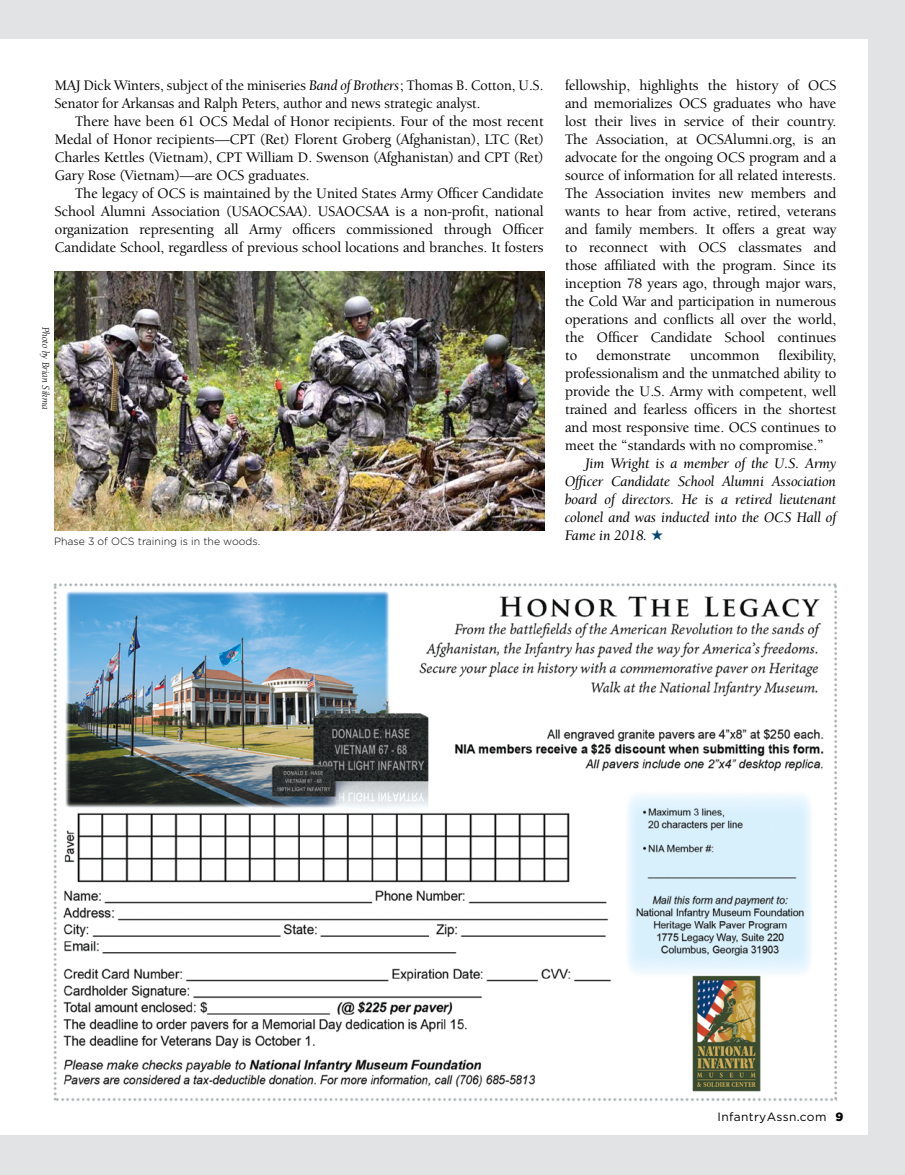
<style>
.page{position:relative;width:905px;height:1175px;background:#fff}
.page>*{position:absolute;margin:0;border:0;box-sizing:border-box;transform-origin:0 0}
.t1{font:500 15px/18px "Berkeley Oldstyle IT Cby BT";color:#000;text-align:justify}
.t2{font:15px/18px "Berkeley Oldstyle IT Cby BT Med Ital";color:#000;text-align:justify}
.t3{font:12px "Gotham";letter-spacing:.03em;color:#000}
.t4{font:300 10.5px "Gotham";color:#000}
.t5{font:italic 10.5px "Berkeley Oldstyle IT Cby BT";color:#000}
.s1{font-family:"Berkeley Oldstyle IT Cby BT Med Ital";font-weight:400}
.s2{color:#05446b}
.s3{font-weight:900}
</style>
<div class="page">
<div style="left:0;top:0;width:904px;height:1174px;background:#e2e3e4"></div>
<div style="left:0;top:40px;width:867px;height:1095px;background:#fff"></div>
<img style="left:53px;top:583px;width:784px;height:518px">
<img style="left:54px;top:271px;width:490px;height:259px">
<p class="t1" style="left:55px;top:76px;width:490px">MAJ Dick Winters, subject of the miniseries <span class="s1">Band of Brothers</span>; Thomas B. Cotton, U.S.<br>Senator for Arkansas and Ralph Peters, author and news strategic analyst.</p>
<p class="t1" style="left:55px;top:112px;width:490px;text-indent:20px">There have been 61 OCS Medal of Honor recipients. Four of the most recent Medal of Honor recipients—CPT (Ret) Florent Groberg (Afghanistan), LTC (Ret)<br>Charles Kettles (Vietnam), CPT William D. Swenson (Afghanistan) and CPT (Ret)<br>Gary Rose (Vietnam)—are OCS graduates.</p>
<p class="t1" style="left:55px;top:184px;width:490px;text-indent:20px">The legacy of OCS is maintained by the United States Army Officer Candidate School Alumni Association (USAOCSAA). USAOCSAA is a non-profit, national organization representing all Army officers commissioned through Officer Candidate School, regardless of previous school locations and branches. It fosters</p>
<p class="t5" style="left:52px;top:326px;width:85px;rotate:90deg">Photo by Brian Sikma</p>
<p class="t4" style="left:54px;top:535px;width:207px">Phase 3 of OCS training is in the woods.</p>
<p class="t1" style="left:565px;top:76px;width:273px">fellowship, highlights the history of OCS and memorializes OCS graduates who have lost their lives in service of their country.<br>The Association, at OCSAlumni.org, is an advocate for the ongoing OCS program and a source of information for all related interests.<br>The Association invites new members and wants to hear from active, retired, veterans and family members. It offers a great way to reconnect with OCS classmates and those affiliated with the program. Since its inception 78 years ago, through major wars, the Cold War and participation in numerous operations and conflicts all over the world, the Officer Candidate School continues to</p>
<p class="t1" style="left:565px;top:346px;width:273px;text-indent:213px">flexibility, professionalism and the unmatched ability to provide the U.S. Army with competent, well trained and fearless officers in the shortest and most responsive time. OCS continues to meet the “standards with no compromise.”</p>
<p class="t2" style="left:565px;top:454px;width:273px;text-indent:20px">Jim Wright is a member of the U.S. Army Officer Candidate School Alumni Association board of directors. He is a retired lieutenant colonel and was inducted into the OCS Hall of</p>
<p class="t1" style="left:596px;top:346px;width:76px">demonstrate</p>
<p class="t1" style="left:690px;top:346px;width:71px">uncommon</p>
<p class="t2" style="left:565px;top:526px;width:100px">Fame in 2018. <span class="s2">★</span></p>
<p class="t3" style="left:717px;top:1108px;width:127px">InfantryAssn.com <span class="s3">9</span></p>
</div>
